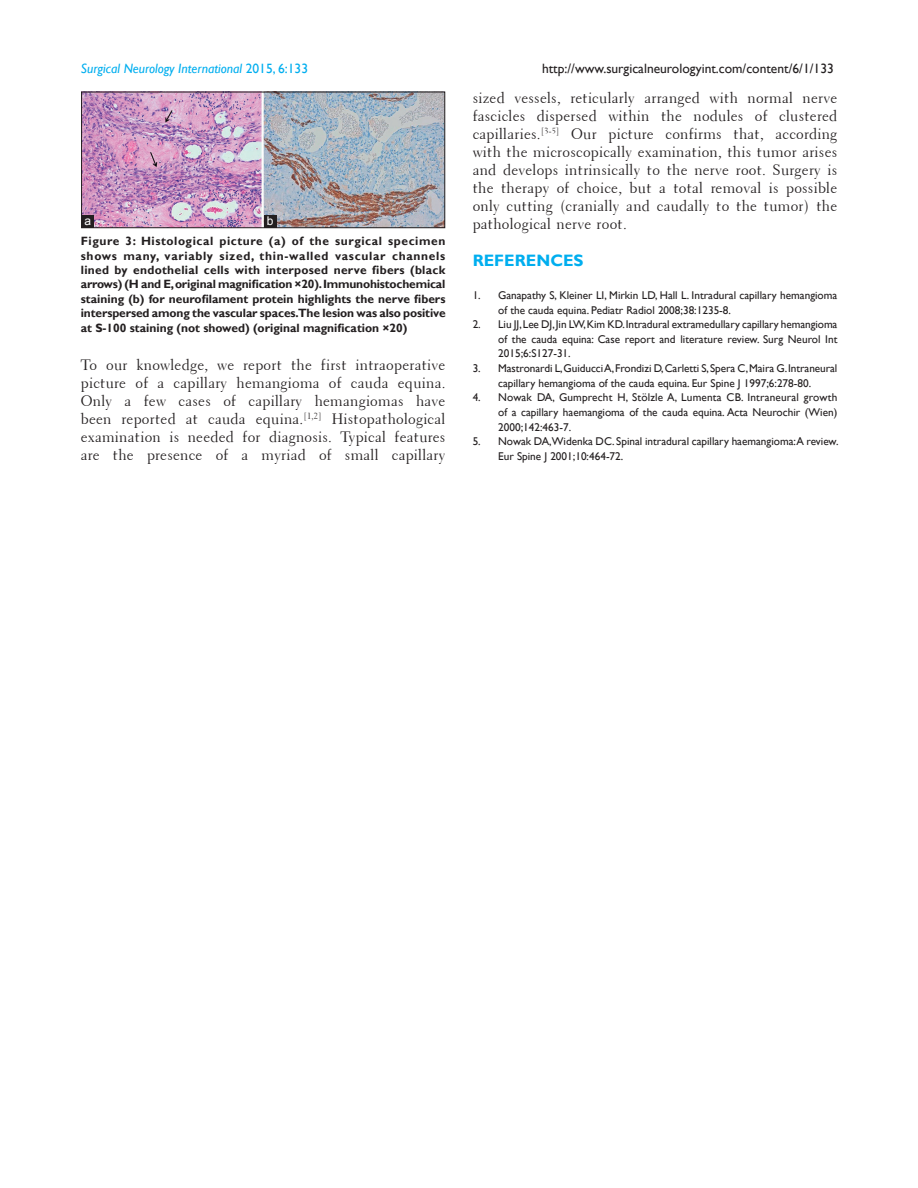
<style>
.page{position:relative;width:918px;height:1188px;background:#fff}
.page>*{position:absolute;margin:0;border:0;box-sizing:border-box;transform-origin:0 0}
.t1{font:700 16.5px "Gill Sans";color:#00aeef}
.TX{font:15px/18px "Transitional 521 BT Roman A";letter-spacing:.015em;color:#231f20;text-align:justify}
.t2{font:13.5px "Gill Sans";color:#231f20}
.t3{font:italic 13.5px "Gill Sans";color:#00aeef}
.FGC{font:700 12px/14.4px "Gill Sans";color:#231f20;text-align:justify}
.LABEL{font:12px "Arial";color:#fff}
.REF{font:11.25px/14.7px "Gill Sans";color:#231f20}
.s1{font-style:normal}
</style>
<div class="page">
<img style="left:83px;top:94px;width:360px;height:132px">
<div style="left:81px;top:92px;width:364px;height:136px;border:1px solid #231f20"></div>
<div style="left:264px;top:215px;width:13px;height:13px;background:#231f20"></div>
<div style="left:81px;top:215px;width:13px;height:13px;background:#231f20"></div>
<p class="t3" style="left:81px;top:61px;width:229px">Surgical Neurology International <span class="s1">2015, 6:133</span></p>
<p class="t2" style="left:542px;top:61px;width:293px">http://www.surgicalneurologyint.com/content/6/1/133</p>
<p class="LABEL" style="left:84px;top:213px;width:8px">a</p>
<p class="LABEL" style="left:267px;top:213px;width:8px">b</p>
<p class="FGC" style="left:81px;top:234px;width:366px">Figure 3: Histological picture (a) of the surgical specimen shows many, variably sized, thin-walled vascular channels lined by endothelial cells with interposed nerve fibers (black arrows) (H and E, original magnification ×20). Immunohistochemical staining (b) for neurofilament protein highlights the nerve fibers interspersed among the vascular spaces.The lesion was also positive at S-100 staining (not showed) (original magnification ×20)</p>
<p class="TX" style="left:81px;top:356px;width:366px">To our knowledge, we report the first intraoperative picture of a capillary hemangioma of cauda equina.<br>Only a few cases of capillary hemangiomas have been reported at cauda equina.<sup>[1,2]</sup> Histopathological examination is needed for diagnosis. Typical features are the presence of a myriad of small capillary</p>
<p class="TX" style="left:473px;top:89px;width:366px">sized vessels, reticularly arranged with normal nerve fascicles dispersed within the nodules of clustered capillaries.<sup>[3‑5]</sup> Our picture confirms that, according with the microscopically examination, this tumor arises and develops intrinsically to the nerve root. Surgery is the therapy of choice, but a total removal is possible only cutting (cranially and caudally to the tumor) the pathological nerve root.</p>
<h1 class="t1" style="left:473px;top:251px;width:112px">REFERENCES</h1>
<p class="REF" style="left:498px;top:288px;width:341px;text-indent:-26px">1. Ganapathy S, Kleiner LI, Mirkin LD, Hall L. Intradural capillary hemangioma of the cauda equina. Pediatr Radiol 2008;38:1235‑8.</p>
<p class="REF" style="left:498px;top:317px;width:341px;text-align:justify;text-indent:-26px">2. Liu JJ, Lee DJ, Jin LW, Kim KD. Intradural extramedullary capillary hemangioma of the cauda equina: Case report and literature review. Surg Neurol Int 2015;6:S127‑31.</p>
<p class="REF" style="left:473px;top:361px;width:366px;text-align:center">3. Mastronardi L, GuiducciA, Frondizi D, Carletti S, Spera C, Maira G. Intraneural capillary hemangioma of the cauda equina. Eur Spine J 1997;6:278‑80.</p>
<p class="REF" style="left:498px;top:390px;width:341px;text-align:justify;text-indent:-26px">4. Nowak DA, Gumprecht H, Stölzle A, Lumenta CB. Intraneural growth of a capillary haemangioma of the cauda equina. Acta Neurochir (Wien)<br>2000;142:463‑7.</p>
<p class="REF" style="left:498px;top:434px;width:342px;text-indent:-26px">5. Nowak DA,Widenka DC. Spinal intradural capillary haemangioma:A review.<br>Eur Spine J 2001;10:464‑72.</p>
</div>
